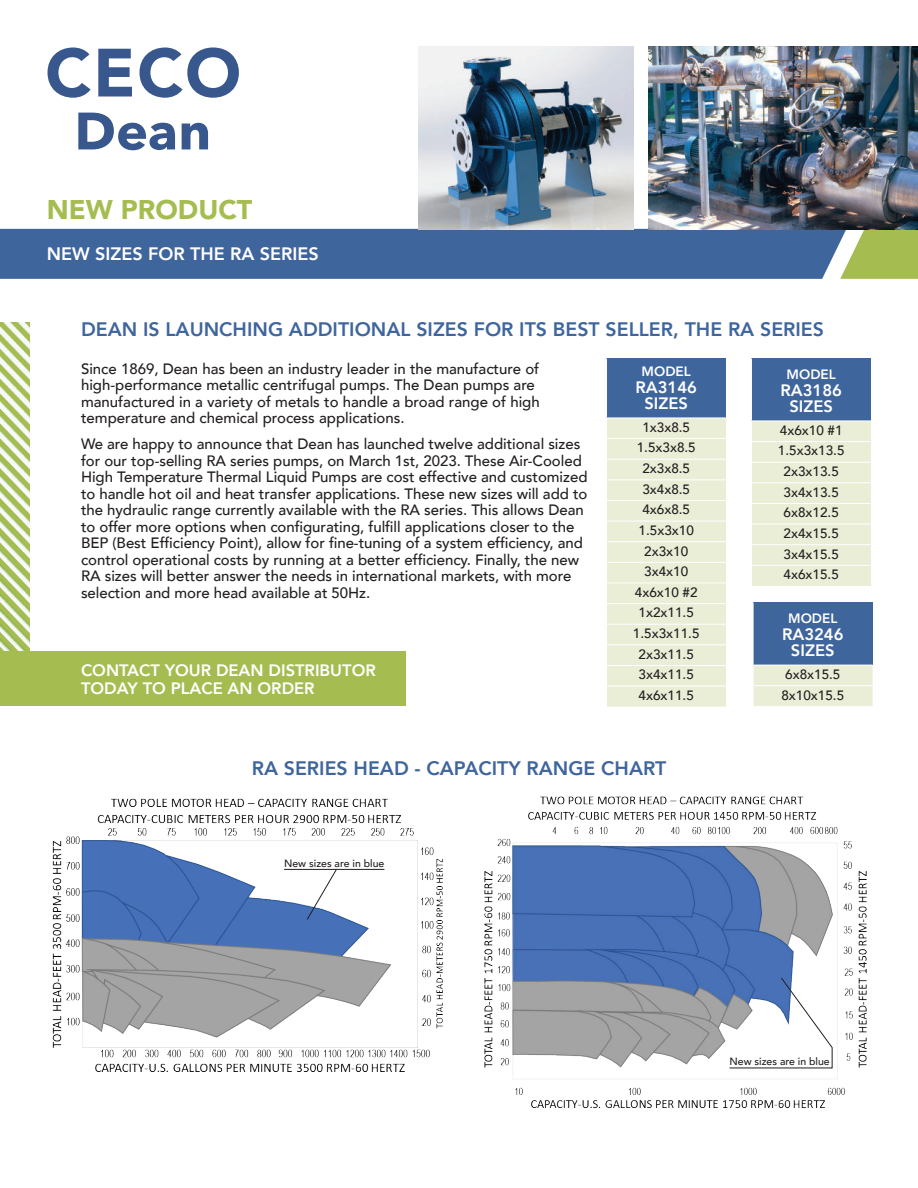
<style>
.page{position:relative;width:918px;height:1188px;background:#fff}
.page>*{position:absolute;margin:0;border:0;box-sizing:border-box;transform-origin:0 0}
.t1{font:900 27px "Avenir";color:#a5bd50}
.t2{font:800 19.5px "Avenir";color:#3f659d}
.t3{font:800 18px "Avenir";color:#fff}
.t4{font:800 16.5px/16.5px "Avenir";color:#fff;text-align:center}
.t5{font:500 15px/16.5px "Avenir";letter-spacing:-.005em;color:#231f20}
.t6{font:500 13.5px/20.7px "Avenir";color:#231f20;text-align:center}
.t7{font:800 13.5px "Avenir";color:#fff}
.t8{font:500 10.5px "Avenir";color:#231f20}
</style>
<div class="page">
<svg style="left:48px;top:47px;width:43px;height:51px"></svg>
<svg style="left:98px;top:49px;width:34px;height:47px"></svg>
<svg style="left:139px;top:47px;width:100px;height:51px"></svg>
<svg style="left:78px;top:113px;width:130px;height:37px"></svg>
<svg style="left:0;top:229px;width:918px;height:50px;background:#4a6e99"></svg>
<svg style="left:0;top:322px;width:29px;height:329px"></svg>
<div style="left:607px;top:359px;width:119px;height:59px;background:#3f659d"></div>
<div style="left:607px;top:418px;width:119px;height:289px;background:#eaeed7"></div>
<hr style="left:606px;top:541px;width:120px;height:1px;background:#fff">
<hr style="left:606px;top:562px;width:120px;height:1px;background:#fff">
<hr style="left:606px;top:583px;width:120px;height:1px;background:#fff">
<hr style="left:606px;top:603px;width:120px;height:1px;background:#fff">
<hr style="left:606px;top:624px;width:120px;height:1px;background:#fff">
<hr style="left:606px;top:644px;width:120px;height:1px;background:#fff">
<hr style="left:606px;top:665px;width:120px;height:1px;background:#fff">
<hr style="left:606px;top:686px;width:120px;height:1px;background:#fff">
<div style="left:752px;top:359px;width:119px;height:62px;background:#3f659d"></div>
<div style="left:752px;top:421px;width:119px;height:165px;background:#eaeed7"></div>
<hr style="left:751px;top:544px;width:120px;height:1px;background:#fff">
<hr style="left:751px;top:565px;width:120px;height:1px;background:#fff">
<div style="left:753px;top:603px;width:120px;height:62px;background:#3f659d"></div>
<hr style="left:753px;top:603px;width:1px;height:62px;background:#fff">
<div style="left:753px;top:665px;width:120px;height:41px;background:#eaeed7"></div>
<img style="left:52px;top:798px;width:391px;height:274px">
<img style="left:484px;top:796px;width:383px;height:312px">
<hr style="left:284px;top:869px;width:100px;height:1px;background:#231f20">
<svg style="left:729px;top:977px;width:104px;height:92px"></svg>
<svg style="left:306px;top:868px;width:31px;height:52px"></svg>
<div style="left:0;top:651px;width:405px;height:55px;background:#a5bd50"></div>
<img style="left:418px;top:46px;width:216px;height:184px">
<img style="left:648px;top:46px;width:270px;height:184px">
<h1 class="t1" style="left:47px;top:194px;width:207px">NEW PRODUCT</h1>
<p class="t3" style="left:47px;top:247px;width:273px">NEW SIZES FOR THE RA SERIES</p>
<h2 class="t2" style="left:81px;top:322px;width:745px">DEAN IS LAUNCHING ADDITIONAL SIZES FOR ITS BEST SELLER, THE RA SERIES</h2>
<p class="t5" style="left:81px;top:362px;width:460px">Since 1869, Dean has been an industry leader in the manufacture of high-performance metallic centrifugal pumps. The Dean pumps are manufactured in a variety of metals to handle a broad range of high temperature and chemical process applications.</p>
<p class="t5" style="left:81px;top:437px;width:508px">We are happy to announce that Dean has launched twelve additional sizes for our top-selling RA series pumps, on March 1st, 2023. These Air-Cooled High Temperature Thermal Liquid Pumps are cost effective and customized to handle hot oil and heat transfer applications. These new sizes will add to the hydraulic range currently available with the RA series. This allows Dean to offer more options when configurating, fulfill applications closer to the BEP (Best Efficiency Point), allow for fine-tuning of a system efficiency, and control operational costs by running at a better efficiency. Finally, the new RA sizes will better answer the needs in international markets, with more selection and more head available at 50Hz.</p>
<p class="t4" style="left:81px;top:662px;width:296px;line-height:18px;text-align:left">CONTACT YOUR DEAN DISTRIBUTOR<br>TODAY TO PLACE AN ORDER</p>
<p class="t7" style="left:642px;top:367px;width:51px">MODEL</p>
<p class="t4" style="left:636px;top:380px;width:63px">RA3146<br>SIZES</p>
<p class="t6" style="left:633px;top:418px;width:68px">1x3x8.5<br>1.5x3x8.5<br>2x3x8.5<br>3x4x8.5<br>4x6x8.5<br>1.5x3x10<br>2x3x10<br>3x4x10<br>4x6x10 #2<br>1x2x11.5<br>1.5x3x11.5<br>2x3x11.5<br>3x4x11.5<br>4x6x11.5</p>
<h2 class="t2" style="left:252px;top:761px;width:416px">RA SERIES HEAD - CAPACITY RANGE CHART</h2>
<p class="t8" style="left:284px;top:859px;width:102px">New sizes are in blue</p>
<p class="t7" style="left:787px;top:370px;width:51px">MODEL</p>
<p class="t4" style="left:781px;top:383px;width:63px">RA3186<br>SIZES</p>
<p class="t6" style="left:778px;top:421px;width:68px">4x6x10 #1<br>1.5x3x13.5<br>2x3x13.5<br>3x4x13.5<br>6x8x12.5<br>2x4x15.5<br>3x4x15.5<br>4x6x15.5</p>
<p class="t7" style="left:788px;top:614px;width:51px">MODEL</p>
<p class="t4" style="left:782px;top:627px;width:63px">RA3246<br>SIZES</p>
<p class="t6" style="left:781px;top:665px;width:64px;text-align:left">6x8x15.5<br>8x10x15.5</p>
<p class="t8" style="left:730px;top:1057px;width:102px">New sizes are in blue</p>
</div>
